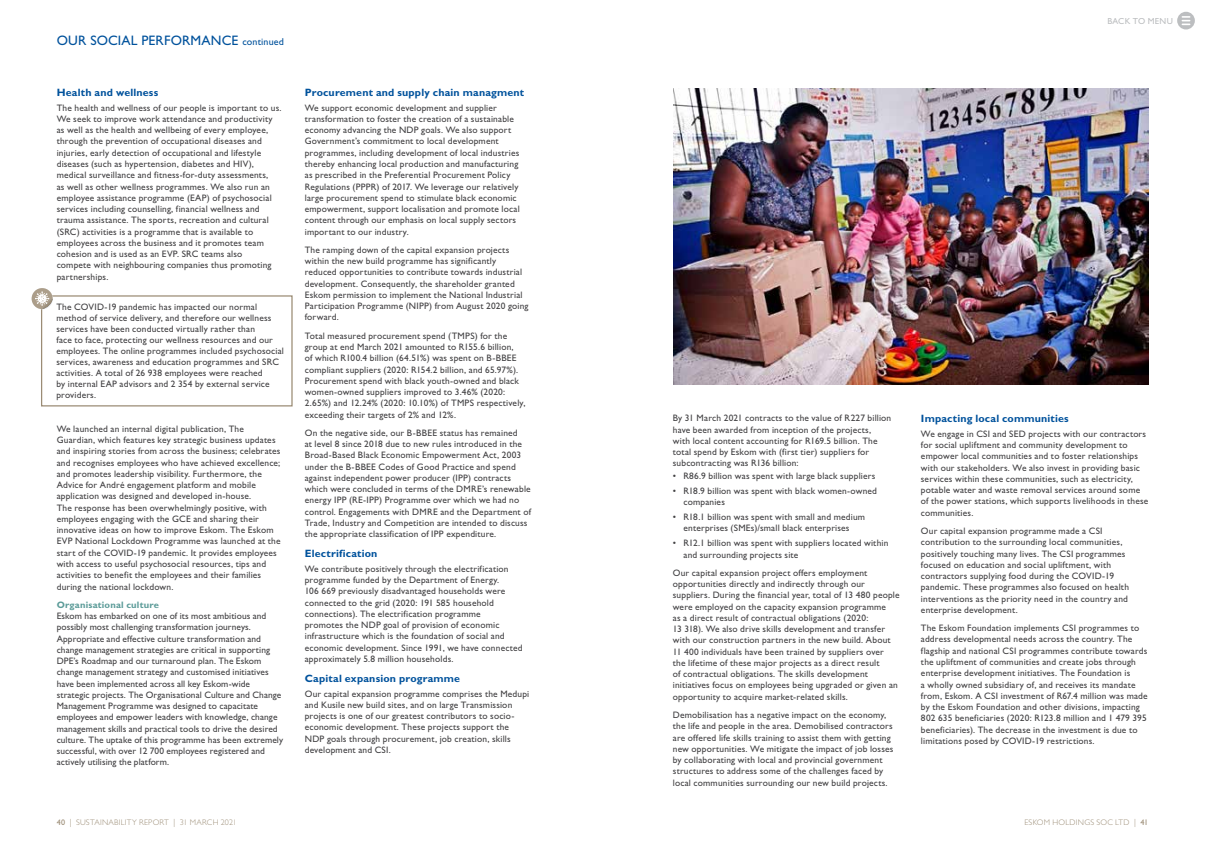
<style>
.page{position:relative;width:1205px;height:851px;background:#fff}
.page>*{position:absolute;margin:0;border:0;box-sizing:border-box;transform-origin:0 0}
.t1{font:13.75px "Gill Sans Std";letter-spacing:.01em;color:#00529c}
.t2{font:700 10.62px "Gill Sans Std";letter-spacing:.015em;color:#00529c}
.t3{font:9.38px/11.2px "Gill Sans Std";letter-spacing:.02em;color:#414042}
.t4{font:700 9.38px "Gill Sans Std";letter-spacing:.02em;color:#5b9b98}
.t5{font:8.75px "Gill Sans Std";letter-spacing:.03em;color:#bcbec0}
.t6{font:300 8.12px "Gill Sans Std";letter-spacing:.03em;color:#9b8c75}
.s1{font-size:10px}
.s2{font-weight:400}
</style>
<div class="page">
<div style="left:1177px;top:12px;width:18px;height:17px;background:#bcbec0;border-radius:50%"></div>
<svg style="left:1182px;top:16px;width:7px;height:9px"></svg>
<div style="left:41px;top:295px;width:252px;height:111px;border:1px solid #9b8c75"></div>
<svg style="left:32px;top:288px;width:21px;height:21px"></svg>
<img style="left:673px;top:89px;width:475px;height:295px">
<h1 class="t1" style="left:57px;top:32px;width:229px">OUR SOCIAL PERFORMANCE <span class="s1">continued</span></h1>
<p class="t2" style="left:57px;top:86px;width:103px">Health and wellness</p>
<p class="t3" style="left:57px;top:102px;width:226px">The health and wellness of our people is important to us.<br>We seek to improve work attendance and productivity as well as the health and wellbeing of every employee, through the prevention of occupational diseases and injuries, early detection of occupational and lifestyle diseases (such as hypertension, diabetes and HIV), medical surveillance and fitness-for-duty assessments,<br>as well as other wellness programmes. We also run an employee assistance programme (EAP) of psychosocial services including counselling, financial wellness and trauma assistance. The sports, recreation and cultural (SRC) activities is a programme that is available to employees across the business and it promotes team cohesion and is used as an EVP. SRC teams also<br>compete with neighbouring companies thus promoting partnerships.</p>
<p class="t3" style="left:56px;top:301px;width:229px">The COVID-19 pandemic has impacted our normal method of service delivery, and therefore our wellness services have been conducted virtually rather than<br>face to face, protecting our wellness resources and our employees. The online programmes included psychosocial services, awareness and education programmes and SRC activities. A total of 26 938 employees were reached<br>by internal EAP advisors and 2 354 by external service providers.</p>
<p class="t3" style="left:57px;top:423px;width:225px">We launched an internal digital publication, The Guardian, which features key strategic business updates and inspiring stories from across the business; celebrates and recognises employees who have achieved excellence; and promotes leadership visibility. Furthermore, the Advice for André engagement platform and mobile application was designed and developed in-house.<br>The response has been overwhelmingly positive, with employees engaging with the GCE and sharing their innovative ideas on how to improve Eskom. The Eskom EVP National Lockdown Programme was launched at the start of the COVID-19 pandemic. It provides employees with access to useful psychosocial resources, tips and activities to benefit the employees and their families during the national lockdown.</p>
<p class="t4" style="left:57px;top:599px;width:104px">Organisational culture</p>
<p class="t3" style="left:57px;top:610px;width:228px">Eskom has embarked on one of its most ambitious and possibly most challenging transformation journeys.<br>Appropriate and effective culture transformation and change management strategies are critical in supporting DPE’s Roadmap and our turnaround plan. The Eskom change management strategy and customised initiatives have been implemented across all key Eskom-wide strategic projects. The Organisational Culture and Change Management Programme was designed to capacitate employees and empower leaders with knowledge, change management skills and practical tools to drive the desired culture. The uptake of this programme has been extremely successful, with over 12 700 employees registered and actively utilising the platform.</p>
<p class="t2" style="left:305px;top:86px;width:221px">Procurement and supply chain managment</p>
<p class="t3" style="left:305px;top:102px;width:216px">We support economic development and supplier transformation to foster the creation of a sustainable economy advancing the NDP goals. We also support Government’s commitment to local development programmes, including development of local industries thereby enhancing local production and manufacturing as prescribed in the Preferential Procurement Policy Regulations (PPPR) of 2017. We leverage our relatively large procurement spend to stimulate black economic empowerment, support localisation and promote local content through our emphasis on local supply sectors important to our industry.</p>
<p class="t3" style="left:305px;top:244px;width:225px">The ramping down of the capital expansion projects within the new build programme has significantly reduced opportunities to contribute towards industrial development. Consequently, the shareholder granted Eskom permission to implement the National Industrial Participation Programme (NIPP) from August 2020 going forward.</p>
<p class="t3" style="left:305px;top:330px;width:222px">Total measured procurement spend (TMPS) for the group at end March 2021 amounted to R155.6 billion,<br>of which R100.4 billion (64.51%) was spent on B-BBEE compliant suppliers (2020: R154.2 billion, and 65.97%).<br>Procurement spend with black youth-owned and black women-owned suppliers improved to 3.46% (2020:<br>2.65%) and 12.24% (2020: 10.10%) of TMPS respectively, exceeding their targets of 2% and 12%.</p>
<p class="t3" style="left:305px;top:427px;width:228px">On the negative side, our B-BBEE status has remained<br>at level 8 since 2018 due to new rules introduced in the Broad-Based Black Economic Empowerment Act, 2003 under the B-BBEE Codes of Good Practice and spend against independent power producer (IPP) contracts which were concluded in terms of the DMRE’s renewable energy IPP (RE-IPP) Programme over which we had no control. Engagements with DMRE and the Department of Trade, Industry and Competition are intended to discuss the appropriate classification of IPP expenditure.</p>
<p class="t2" style="left:305px;top:547px;width:74px">Electrification</p>
<p class="t3" style="left:305px;top:563px;width:219px">We contribute positively through the electrification programme funded by the Department of Energy.<br>106 669 previously disadvantaged households were connected to the grid (2020: 191 585 household connections). The electrification programme<br>promotes the NDP goal of provision of economic infrastructure which is the foundation of social and economic development. Since 1991, we have connected approximately 5.8 million households.</p>
<p class="t2" style="left:305px;top:671px;width:157px">Capital expansion programme</p>
<p class="t3" style="left:305px;top:687px;width:226px">Our capital expansion programme comprises the Medupi and Kusile new build sites, and on large Transmission projects is one of our greatest contributors to socio&shy;economic development. These projects support the NDP goals through procurement, job creation, skills development and CSI.</p>
<p class="t5" style="left:1107px;top:16px;width:67px">BACK TO MENU</p>
<p class="t3" style="left:673px;top:412px;width:220px">By 31 March 2021 contracts to the value of R227 billion have been awarded from inception of the projects,<br>with local content accounting for R169.5 billion. The total spend by Eskom with (first tier) suppliers for subcontracting was R136 billion:</p>
<p class="t3" style="left:673px;top:470px;width:204px">• R86.9 billion was spent with large black suppliers</p>
<p class="t3" style="left:683px;top:485px;width:195px;text-indent:-11px">• R18.9 billion was spent with black women-owned companies</p>
<p class="t3" style="left:673px;top:511px;width:194px;text-align:center">• R18.1 billion was spent with small and medium enterprises (SMEs)/small black enterprises</p>
<p class="t3" style="left:683px;top:537px;width:206px;text-indent:-11px">• R12.1 billion was spent with suppliers located within and surrounding projects site</p>
<p class="t3" style="left:673px;top:567px;width:228px">Our capital expansion project offers employment opportunities directly and indirectly through our suppliers. During the financial year, total of 13 480 people were employed on the capacity expansion programme<br>as a direct result of contractual obligations (2020:<br>13 318). We also drive skills development and transfer with our construction partners in the new build. About 11 400 individuals have been trained by suppliers over<br>the lifetime of these major projects as a direct result<br>of contractual obligations. The skills development initiatives focus on employees being upgraded or given an opportunity to acquire market-related skills.</p>
<p class="t3" style="left:673px;top:709px;width:222px">Demobilisation has a negative impact on the economy, the life and people in the area. Demobilised contractors are offered life skills training to assist them with getting new opportunities. We mitigate the impact of job losses by collaborating with local and provincial government structures to address some of the challenges faced by local communities surrounding our new build projects.</p>
<p class="t2" style="left:921px;top:412px;width:149px">Impacting local communities</p>
<p class="t3" style="left:921px;top:428px;width:229px">We engage in CSI and SED projects with our contractors for social upliftment and community development to empower local communities and to foster relationships with our stakeholders. We also invest in providing basic services within these communities, such as electricity, potable water and waste removal services around some of the power stations, which supports livelihoods in these communities.</p>
<p class="t3" style="left:921px;top:525px;width:210px">Our capital expansion programme made a CSI contribution to the surrounding local communities, positively touching many lives. The CSI programmes focused on education and social upliftment, with contractors supplying food during the COVID-19 pandemic. These programmes also focused on health interventions as the priority need in the country and enterprise development.</p>
<p class="t3" style="left:921px;top:622px;width:228px">The Eskom Foundation implements CSI programmes to address developmental needs across the country. The flagship and national CSI programmes contribute towards the upliftment of communities and create jobs through enterprise development initiatives. The Foundation is<br>a wholly owned subsidiary of, and receives its mandate from, Eskom. A CSI investment of R67.4 million was made by the Eskom Foundation and other divisions, impacting 802 635 beneficiaries (2020: R123.8 million and 1 479 395 beneficiaries). The decrease in the investment is due to limitations posed by COVID-19 restrictions.</p>
<p class="t6" style="left:57px;top:818px;width:182px"><span class="s2">40</span> | SUSTAINABILITY REPORT | 31 MARCH 2021</p>
<p class="t6" style="left:1024px;top:818px;width:125px">ESKOM HOLDINGS SOC LTD | <span class="s2">41</span></p>
</div>
